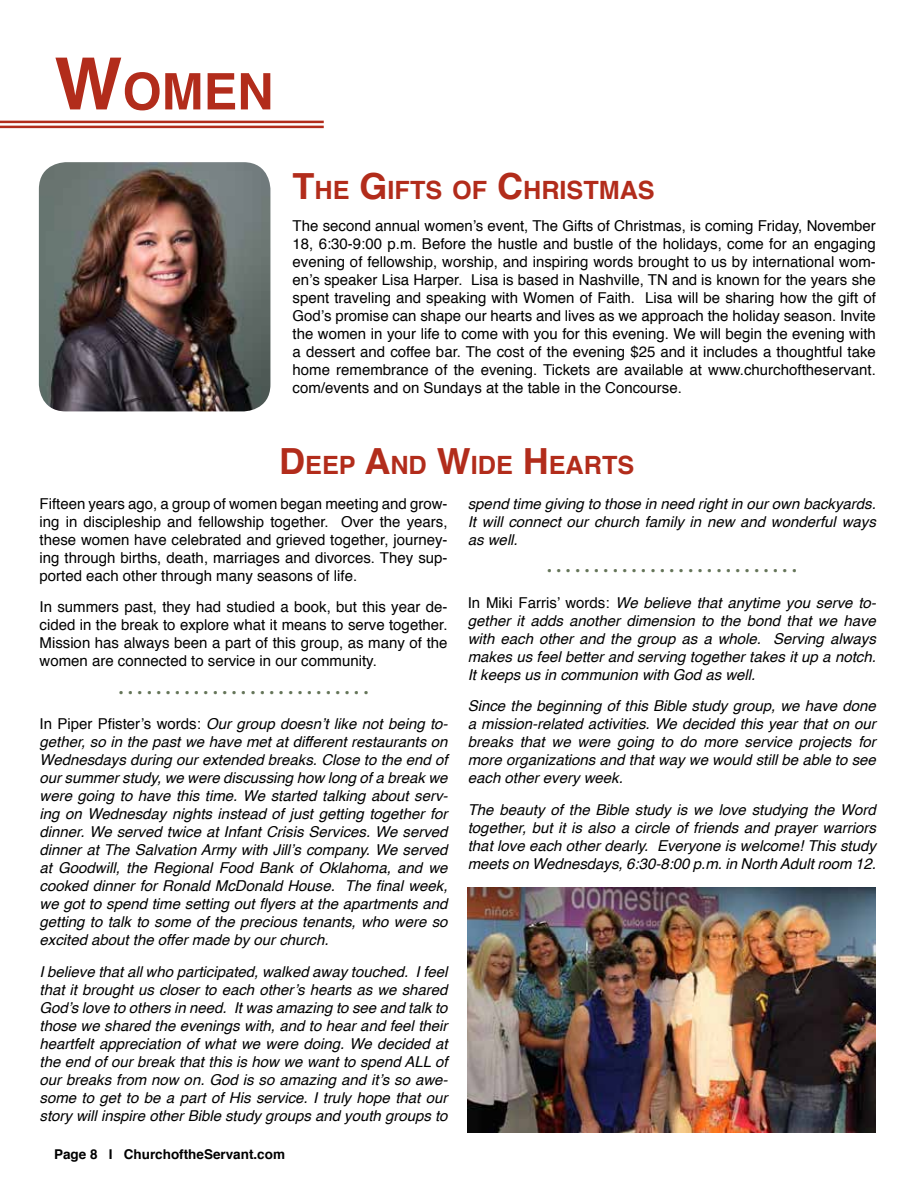
<style>
.page{position:relative;width:918px;height:1188px;background:#fff}
.page>*{position:absolute;margin:0;border:0;box-sizing:border-box;transform-origin:0 0}
.t1{font:700 50.4px "Helvetica";color:#b22c1b}
.t2{font:700 25.2px "Helvetica";color:#b22c1b}
.t3{font:italic 15px/18px "Helvetica";color:#000;text-align:justify}
.t4{font:15px/18px "Helvetica";color:#000;text-align:justify}
.t5{font:700 13.5px "Helvetica";color:#000}
.s1{font-size:72px}
.s2{font-size:36px}
.s3{font-style:normal;color:#647458}
.s4{font-style:normal}
</style>
<div class="page">
<hr style="left:0;top:126px;width:324px;height:2px;background:#b22c1b">
<hr style="left:0;top:121px;width:324px;height:2px;background:#b22c1b">
<img style="left:468px;top:887px;width:408px;height:246px">
<img style="left:39px;top:162px;width:231px;height:249px">
<h1 class="t1" style="left:54px;top:51px;width:221px"><span class="s1">W</span>OMEN</h1>
<h2 class="t2" style="left:293px;top:170px;width:364px"><span class="s2">T</span>HE <span class="s2">G</span> IFTS OF <span class="s2">C</span>HRISTMAS</h2>
<p class="t4" style="left:293px;top:217px;width:585px">The second annual women’s event, The Gifts of Christmas, is coming Friday, November 18, 6:30-9:00 p.m. Before the hustle and bustle of the holidays, come for an engaging evening of fellowship, worship, and inspiring words brought to us by international wom&shy;en’s speaker Lisa Harper. Lisa is based in Nashville, TN and is known for the years she spent traveling and speaking with Women of Faith. Lisa will be sharing how the gift of God’s promise can shape our hearts and lives as we approach the holiday season. Invite the women in your life to come with you for this evening. We will begin the evening with a dessert and coffee bar. The cost of the evening $25 and it includes a thoughtful take home remembrance of the evening. Tickets are available at www.churchoftheservant. com/events and on Sundays at the table in the Concourse.</p>
<h2 class="t2" style="left:279px;top:445px;width:356px"><span class="s2">D</span>EEP <span class="s2">A</span>ND <span class="s2">W</span>IDE <span class="s2">H</span> EARTS</h2>
<p class="t4" style="left:40px;top:495px;width:410px">Fifteen years ago, a group of women began meeting and grow&shy;ing in discipleship and fellowship together. Over the years, these women have celebrated and grieved together, journey&shy;ing through births, death, marriages and divorces. They sup&shy;ported each other through many seasons of life.</p>
<p class="t4" style="left:40px;top:598px;width:410px">In summers past, they had studied a book, but this year de&shy;cided in the break to explore what it means to serve together.<br>Mission has always been a part of this group, as many of the women are connected to service in our community.</p>
<p class="t3" style="left:40px;top:677px;width:410px;line-height:31.5px;text-align:center"><span class="s3">• • • • • • • • • • • • • • • • • • • • • • • • • • •<br></span><span class="s4">In Piper Pfister’s words:</span> Our group doesn’t like not being to-</p>
<p class="t3" style="left:40px;top:733px;width:410px">gether, so in the past we have met at different restaurants on Wednesdays during our extended breaks. Close to the end of our summer study, we were discussing how long of a break we were going to have this time. We started talking about serv&shy;ing on Wednesday nights instead of just getting together for dinner. We served twice at Infant Crisis Services. We served dinner at The Salvation Army with Jill’s company. We served at Goodwill, the Regional Food Bank of Oklahoma, and we cooked dinner for Ronald McDonald House. The final week, we got to spend time setting out flyers at the apartments and getting to talk to some of the precious tenants, who were so excited about the offer made by our church.</p>
<p class="t3" style="left:40px;top:963px;width:410px">I believe that all who participated, walked away touched. I feel that it brought us closer to each other’s hearts as we shared God’s love to others in need. It was amazing to see and talk to those we shared the evenings with, and to hear and feel their heartfelt appreciation of what we were doing. We decided at the end of our break that this is how we want to spend ALL of our breaks from now on. God is so amazing and it’s so awe&shy;some to get to be a part of His service. I truly hope that our story will inspire other Bible study groups and youth groups to</p>
<p class="t5" style="left:54px;top:1144px;width:233px">Page 8 I ChurchoftheServant.com</p>
<p class="t3" style="left:468px;top:495px;width:410px">spend time giving to those in need right in our own backyards.<br>It will connect our church family in new and wonderful ways as well.</p>
<p class="t3" style="left:468px;top:556px;width:410px;line-height:31.5px;text-align:center"><span class="s3">• • • • • • • • • • • • • • • • • • • • • • • • • • •<br></span><span class="s4">In Miki Farris’ words:</span> We believe that anytime you serve to-</p>
<p class="t3" style="left:468px;top:612px;width:410px">gether it adds another dimension to the bond that we have with each other and the group as a whole. Serving always makes us feel better and serving together takes it up a notch.<br>It keeps us in communion with God as well.</p>
<p class="t3" style="left:468px;top:697px;width:410px">Since the beginning of this Bible study group, we have done a mission-related activities. We decided this year that on our breaks that we were going to do more service projects for more organizations and that way we would still be able to see each other every week.</p>
<p class="t3" style="left:468px;top:801px;width:410px">The beauty of the Bible study is we love studying the Word together, but it is also a circle of friends and prayer warriors that love each other dearly. Everyone is welcome! This study meets on Wednesdays, 6:30-8:00 p.m. in North Adult room 12.</p>
</div>
